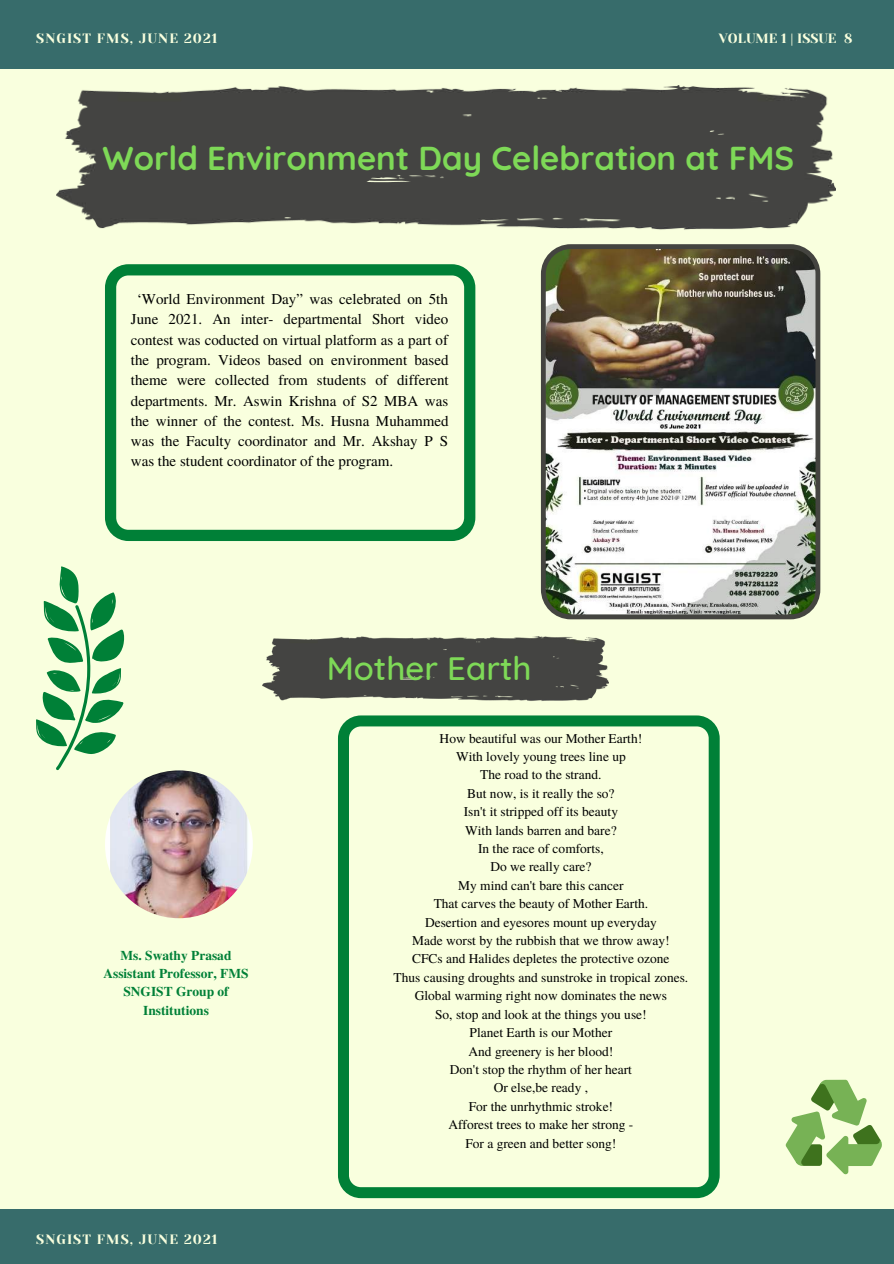
<style>
.page{position:relative;width:894px;height:1264px;background:#fff}
.page>*{position:absolute;margin:0;border:0;box-sizing:border-box;transform-origin:0 0}
.t1{font:700 33px "Quicksand";color:#7ed957}
.t2{font:500 33px "Quicksand";color:#7ed957}
.t3{font:15px/20.2px "Te X Gyre Termes";color:#000;text-align:justify}
.t4{font:13.5px/18.5px "Te X Gyre Termes";color:#000;text-align:center}
.t5{font:700 13.5px/18.3px "Te X Gyre Termes";color:#008037;text-align:center}
.t6{font:13.5px "Yeseva One";letter-spacing:.08em;color:#f9ffde}
.t7{font:13.35px "Yeseva One";color:#f9ffde}
</style>
<div class="page">
<div style="left:0;top:0;width:893px;height:1263px;background:#f9ffde"></div>
<div style="left:0;top:1209px;width:893px;height:54px;background:#376c6b"></div>
<div style="left:0;top:0;width:893px;height:68px;background:#376c6b"></div>
<svg style="left:105px;top:264px;width:370px;height:277px"></svg>
<img style="left:540px;top:244px;width:280px;height:375px">
<img style="left:57px;top:85px;width:778px;height:145px">
<img style="left:262px;top:636px;width:346px;height:65px">
<img style="left:105px;top:770px;width:148px;height:148px;border-radius:50%">
<svg style="left:338px;top:715px;width:381px;height:483px"></svg>
<svg style="left:36px;top:566px;width:89px;height:204px"></svg>
<svg style="left:785px;top:1079px;width:97px;height:95px"></svg>
<p class="t6" style="left:36px;top:30px;width:183px">SNGIST FMS, JUNE 2021</p>
<p class="t7" style="left:718px;top:30px;width:135px">VOLUME 1 | ISSUE 8</p>
<h1 class="t1" style="left:103px;top:137px;width:693px">World Environment Day Celebration at FMS</h1>
<p class="t3" style="left:131px;top:288px;width:319px;text-indent:6px">‘World Environment Day” was celebrated on 5th June 2021. An inter- departmental Short video contest was coducted on virtual platform as a part of the program. Videos based on environment based theme were collected from students of different departments. Mr. Aswin Krishna of S2 MBA was the winner of the contest. Ms. Husna Muhammed was the Faculty coordinator and Mr. Akshay P S was the student coordinator of the program.</p>
<p class="t5" style="left:103px;top:945px;width:147px">Ms. Swathy Prasad<br>Assistant Professor, FMS<br>SNGIST Group of<br>Institutions</p>
<p class="t6" style="left:36px;top:1231px;width:183px">SNGIST FMS, JUNE 2021</p>
<h1 class="t2" style="left:326px;top:647px;width:206px">Mother Earth</h1>
<p class="t4" style="left:393px;top:728px;width:296px">How beautiful was our Mother Earth!<br>With lovely young trees line up<br>The road to the strand.<br>But now, is it really the so?<br>Isn't it stripped off its beauty<br>With lands barren and bare?<br>In the race of comforts,<br>Do we really care?<br>My mind can't bare this cancer<br>That carves the beauty of Mother Earth.<br>Desertion and eyesores mount up everyday<br>Made worst by the rubbish that we throw away!<br>CFCs and Halides depletes the protective ozone<br>Thus causing droughts and sunstroke in tropical zones.<br>Global warming right now dominates the news<br>So, stop and look at the things you use!<br>Planet Earth is our Mother<br>And greenery is her blood!<br>Don't stop the rhythm of her heart<br>Or else,be ready ,<br>For the unrhythmic stroke!<br>Afforest trees to make her strong -<br>For a green and better song!</p>
</div>
